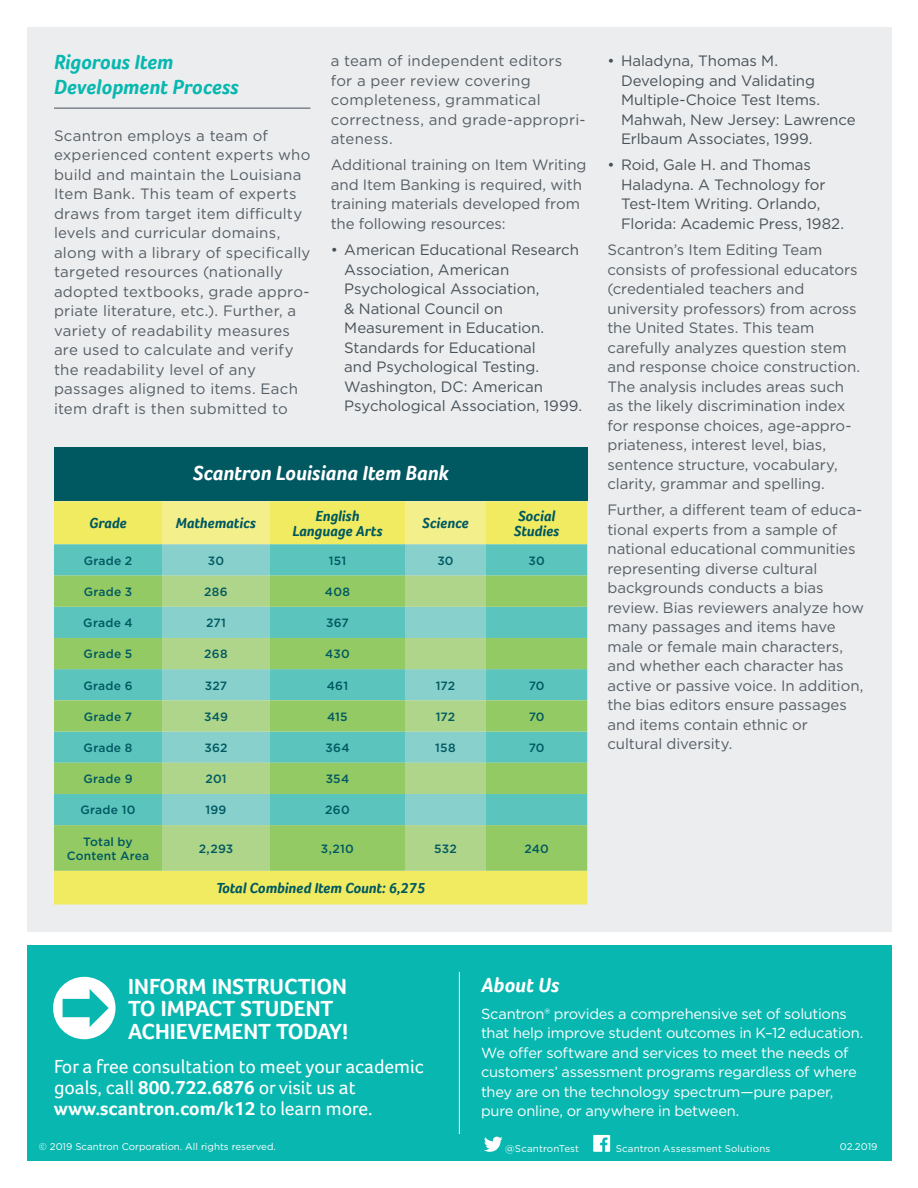
<style>
.page{position:relative;width:918px;height:1188px;background:#fff}
.page>*{position:absolute;margin:0;border:0;box-sizing:border-box;transform-origin:0 0}
.t1{font:700 22.5px/22.5px "Foco";color:#fff}
.t2{font:italic 700 21px "Foco";color:#fff}
.t3{font:italic 700 21px/25.2px "Foco";color:#08b8b0}
.t4{font:19.5px/21px "Foco";color:#fff}
.t5{font:15px/19.5px "Gotham";color:#555e66}
.t6{font:15px/19.5px "Gotham";letter-spacing:-.005em;color:#475159}
.t7{font:italic 700 15px/15px "Foco";color:#005861;text-align:center}
.t8{font:14.7px/19.5px "Gotham";letter-spacing:-.015em;color:#fff}
.t9{font:500 12px/14.4px "Gotham";letter-spacing:.02em;color:#005861;text-align:center}
.t10{font:9.75px "Gotham";color:#fff}
.s1{font-weight:700}
</style>
<div class="page">
<div style="left:27px;top:27px;width:864px;height:904px;background:#ecedee"></div>
<div style="left:27px;top:945px;width:864px;height:216px;background:#08b8b0"></div>
<hr style="left:459px;top:972px;width:1px;height:162px;background:#fff">
<svg style="left:53px;top:977px;width:63px;height:62px"></svg>
<svg style="left:484px;top:1137px;width:19px;height:15px"></svg>
<svg style="left:593px;top:1135px;width:17px;height:17px"></svg>
<hr style="left:54px;top:108px;width:257px;height:1px;background:#475159">
<div style="left:54px;top:447px;width:533px;height:54px;background:#005861"></div>
<div style="left:54px;top:501px;width:533px;height:403px;background:#f0eb60"></div>
<svg style="left:162px;top:501px;width:324px;height:43px;background:#f1ed79"></svg>
<div style="left:54px;top:544px;width:533px;height:32px;background:#5ac4bd"></div>
<svg style="left:162px;top:544px;width:324px;height:32px;background:#77cbc4"></svg>
<svg style="left:54px;top:576px;width:533px;height:295px;background:#7cc789"></svg>
<svg style="left:162px;top:576px;width:324px;height:295px;background:#90ce99"></svg>
<h2 class="t3" style="left:54px;top:49px;width:186px">Rigorous Item<br>Development Process</h2>
<p class="t5" style="left:54px;top:127px;width:258px">Scantron employs a team of experienced content experts who build and maintain the Louisiana<br>Item Bank. This team of experts draws from target item difficulty levels and curricular domains, along with a library of specifically targeted resources (nationally adopted textbooks, grade appro&shy;priate literature, etc.). Further, a variety of readability measures are used to calculate and verify the readability level of any passages aligned to items. Each item draft is then submitted to</p>
<p class="t5" style="left:331px;top:52px;width:256px">a team of independent editors for a peer review covering completeness, grammatical correctness, and grade-appropri&shy;ateness.</p>
<p class="t5" style="left:331px;top:156px;width:257px">Additional training on Item Writing and Item Banking is required, with training materials developed from the following resources:</p>
<p class="t6" style="left:344px;top:241px;width:239px;text-indent:-14px">• American Educational Research<br>Association, American<br>Psychological Association,<br>&amp; National Council on<br>Measurement in Education.<br>Standards for Educational<br>and Psychological Testing.<br>Washington, DC: American<br>Psychological Association, 1999.</p>
<h2 class="t2" style="left:193px;top:461px;width:257px">Scantron Louisiana Item Bank</h2>
<p class="t7" style="left:89px;top:517px;width:39px">Grade</p>
<p class="t7" style="left:176px;top:517px;width:82px">Mathematics</p>
<p class="t7" style="left:293px;top:509px;width:91px">English<br>Language Arts</p>
<p class="t7" style="left:422px;top:517px;width:48px">Science</p>
<p class="t7" style="left:514px;top:509px;width:47px;text-align:left">Social<br>Studies</p>
<p class="t9" style="left:84px;top:554px;width:50px">Grade 2</p>
<p class="t9" style="left:208px;top:554px;width:18px">30</p>
<p class="t9" style="left:329px;top:554px;width:19px">151</p>
<p class="t9" style="left:437px;top:554px;width:18px">30</p>
<p class="t9" style="left:528px;top:554px;width:18px">30</p>
<p class="t9" style="left:84px;top:585px;width:50px">Grade 3</p>
<p class="t9" style="left:204px;top:585px;width:25px">286</p>
<p class="t9" style="left:325px;top:585px;width:27px">408</p>
<p class="t9" style="left:83px;top:616px;width:51px">Grade 4</p>
<p class="t9" style="left:206px;top:616px;width:21px">271</p>
<p class="t9" style="left:326px;top:616px;width:24px">367</p>
<p class="t9" style="left:84px;top:648px;width:50px">Grade 5</p>
<p class="t9" style="left:204px;top:648px;width:25px">268</p>
<p class="t9" style="left:325px;top:648px;width:26px">430</p>
<p class="t9" style="left:83px;top:679px;width:51px">Grade 6</p>
<p class="t9" style="left:205px;top:679px;width:24px">327</p>
<p class="t9" style="left:327px;top:679px;width:23px">461</p>
<p class="t9" style="left:436px;top:679px;width:21px">172</p>
<p class="t9" style="left:529px;top:679px;width:17px">70</p>
<p class="t9" style="left:84px;top:710px;width:50px">Grade 7</p>
<p class="t9" style="left:204px;top:710px;width:25px">349</p>
<p class="t9" style="left:327px;top:710px;width:22px">415</p>
<p class="t9" style="left:436px;top:710px;width:21px">172</p>
<p class="t9" style="left:529px;top:710px;width:17px">70</p>
<p class="t9" style="left:84px;top:741px;width:50px">Grade 8</p>
<p class="t9" style="left:204px;top:741px;width:25px">362</p>
<p class="t9" style="left:325px;top:741px;width:26px">364</p>
<p class="t9" style="left:435px;top:741px;width:22px">158</p>
<p class="t9" style="left:529px;top:741px;width:17px">70</p>
<p class="t9" style="left:83px;top:772px;width:51px">Grade 9</p>
<p class="t9" style="left:205px;top:772px;width:23px">201</p>
<p class="t9" style="left:326px;top:772px;width:25px">354</p>
<p class="t9" style="left:81px;top:804px;width:56px">Grade 10</p>
<p class="t9" style="left:205px;top:804px;width:23px">199</p>
<p class="t9" style="left:325px;top:804px;width:26px">260</p>
<p class="t9" style="left:67px;top:835px;width:84px">Total by<br>Content Area</p>
<p class="t9" style="left:199px;top:842px;width:36px">2,293</p>
<p class="t9" style="left:321px;top:842px;width:35px">3,210</p>
<p class="t9" style="left:434px;top:842px;width:24px">532</p>
<p class="t9" style="left:524px;top:842px;width:26px">240</p>
<p class="t7" style="left:216px;top:880px;width:211px">Total Combined Item Count: 6,275</p>
<p class="t6" style="left:621px;top:52px;width:236px;text-indent:-14px">• Haladyna, Thomas M.<br>Developing and Validating<br>Multiple-Choice Test Items.<br>Mahwah, New Jersey: Lawrence<br>Erlbaum Associates, 1999.</p>
<p class="t6" style="left:621px;top:156px;width:225px;text-indent:-14px">• Roid, Gale H. and Thomas<br>Haladyna. A Technology for<br>Test-Item Writing. Orlando,<br>Florida: Academic Press, 1982.</p>
<p class="t5" style="left:608px;top:241px;width:254px">Scantron’s Item Editing Team consists of professional educators (credentialed teachers and university professors) from across the United States. This team carefully analyzes question stem and response choice construction.<br>The analysis includes areas such as the likely discrimination index for response choices, age-appro&shy;priateness, interest level, bias, sentence structure, vocabulary, clarity, grammar and spelling.</p>
<p class="t5" style="left:608px;top:501px;width:258px">Further, a different team of educa&shy;tional experts from a sample of national educational communities representing diverse cultural backgrounds conducts a bias review. Bias reviewers analyze how many passages and items have male or female main characters, and whether each character has active or passive voice. In addition, the bias editors ensure passages and items contain ethnic or cultural diversity.</p>
<h1 class="t1" style="left:128px;top:975px;width:222px">INFORM INSTRUCTION<br>TO IMPACT STUDENT<br>ACHIEVEMENT TODAY!</h1>
<h3 class="t4" style="left:54px;top:1057px;width:371px">For a free consultation to meet your academic goals, call <span class="s1">800.722.6876</span> or visit us at <span class="s1">www.scantron.com/k12</span> to learn more.</h3>
<h2 class="t2" style="left:481px;top:977px;width:80px">About Us</h2>
<p class="t8" style="left:481px;top:1005px;width:384px">Scantron® provides a comprehensive set of solutions that help improve student outcomes in K–12 education.<br>We offer software and services to meet the needs of customers’ assessment programs regardless of where they are on the technology spectrum—pure paper, pure online, or anywhere in between.</p>
<p class="t10" style="left:39px;top:1143px;width:239px">© 2019 Scantron Corporation. All rights reserved.</p>
<p class="t10" style="left:505px;top:1144px;width:75px">@ScantronTest</p>
<p class="t10" style="left:616px;top:1144px;width:156px">Scantron Assessment Solutions</p>
<p class="t10" style="left:840px;top:1143px;width:39px">02.2019</p>
</div>
